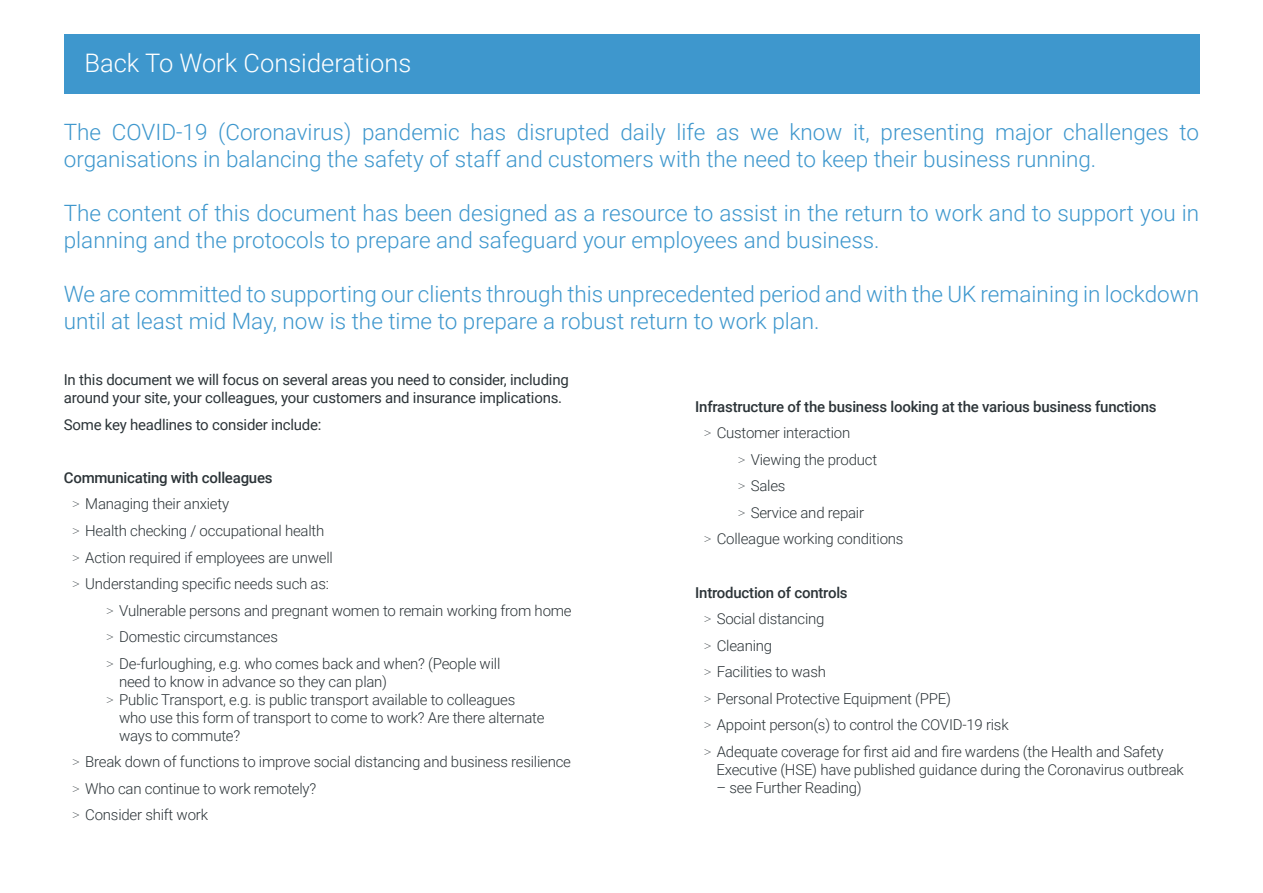
<style>
.page{position:relative;width:1263px;height:893px;background:#fff}
.page>*{position:absolute;margin:0;border:0;box-sizing:border-box;transform-origin:0 0}
.t1{font:300 25.5px "Roboto";color:#fff}
.t2{font:300 22.5px/27px "Roboto";color:#3e97cd}
.t3{font:300 15px/18px "Roboto";letter-spacing:-.015em;color:#2c3438}
.t4{font:15px/18px "Roboto";letter-spacing:-.015em;color:#2c3438}
.t5{font:500 15px "Roboto";letter-spacing:-.015em;color:#2c3438}
.s1{font-weight:100}
</style>
<div class="page">
<div style="left:64px;top:34px;width:1135px;height:60px;background:#3e97cd"></div>
<p class="t1" style="left:84px;top:45px;width:328px">Back To Work Considerations</p>
<p class="t2" style="left:64px;top:118px;width:1137px">The COVID-19 (Coronavirus) pandemic has disrupted daily life as we know it, presenting major challenges to organisations in balancing the safety of staff and customers with the need to keep their business running.</p>
<p class="t2" style="left:64px;top:199px;width:1137px">The content of this document has been designed as a resource to assist in the return to work and to support you in planning and the protocols to prepare and safeguard your employees and business.</p>
<p class="t2" style="left:64px;top:280px;width:1137px">We are committed to supporting our clients through this unprecedented period and with the UK remaining in lockdown until at least mid May, now is the time to prepare a robust return to work plan.</p>
<p class="t4" style="left:64px;top:371px;width:506px">In this document we will focus on several areas you need to consider, including around your site, your colleagues, your customers and insurance implications.</p>
<p class="t4" style="left:64px;top:415px;width:259px">Some key headlines to consider include:</p>
<p class="t5" style="left:64px;top:467px;width:210px">Communicating with colleagues</p>
<p class="t3" style="left:72px;top:495px;width:158px"><span class="s1">&gt;</span> Managing their anxiety</p>
<p class="t3" style="left:72px;top:521px;width:254px"><span class="s1">&gt;</span> Health checking / occupational health</p>
<p class="t3" style="left:72px;top:548px;width:262px"><span class="s1">&gt;</span> Action required if employees are unwell</p>
<p class="t3" style="left:72px;top:574px;width:258px"><span class="s1">&gt;</span> Understanding specific needs such as:</p>
<p class="t3" style="left:106px;top:601px;width:467px"><span class="s1">&gt;</span> Vulnerable persons and pregnant women to remain working from home</p>
<p class="t3" style="left:106px;top:627px;width:173px"><span class="s1">&gt;</span> Domestic circumstances</p>
<p class="t3" style="left:119px;top:654px;width:383px;text-indent:-13px"><span class="s1">&gt;</span> De-furloughing, e.g. who comes back and when? (People will need to know in advance so they can plan)</p>
<p class="t3" style="left:119px;top:690px;width:427px;text-indent:-13px"><span class="s1">&gt;</span> Public Transport, e.g. is public transport available to colleagues who use this form of transport to come to work? Are there alternate ways to commute?</p>
<p class="t3" style="left:72px;top:752px;width:500px"><span class="s1">&gt;</span> Break down of functions to improve social distancing and business resilience</p>
<p class="t3" style="left:72px;top:779px;width:246px"><span class="s1">&gt;</span> Who can continue to work remotely?</p>
<p class="t3" style="left:72px;top:805px;width:137px"><span class="s1">&gt;</span> Consider shift work</p>
<p class="t5" style="left:695px;top:396px;width:463px">Infrastructure of the business looking at the various business functions</p>
<p class="t3" style="left:704px;top:424px;width:148px"><span class="s1">&gt;</span> Customer interaction</p>
<p class="t3" style="left:738px;top:450px;width:141px"><span class="s1">&gt;</span> Viewing the product</p>
<p class="t3" style="left:738px;top:477px;width:49px"><span class="s1">&gt;</span> Sales</p>
<p class="t3" style="left:738px;top:503px;width:128px"><span class="s1">&gt;</span> Service and repair</p>
<p class="t3" style="left:704px;top:530px;width:201px"><span class="s1">&gt;</span> Colleague working conditions</p>
<p class="t5" style="left:695px;top:582px;width:154px">Introduction of controls</p>
<p class="t3" style="left:704px;top:609px;width:122px"><span class="s1">&gt;</span> Social distancing</p>
<p class="t3" style="left:704px;top:636px;width:70px"><span class="s1">&gt;</span> Cleaning</p>
<p class="t3" style="left:704px;top:662px;width:124px"><span class="s1">&gt;</span> Facilities to wash</p>
<p class="t3" style="left:704px;top:689px;width:249px"><span class="s1">&gt;</span> Personal Protective Equipment (PPE)</p>
<p class="t3" style="left:704px;top:715px;width:306px"><span class="s1">&gt;</span> Appoint person(s) to control the COVID-19 risk</p>
<p class="t3" style="left:716px;top:742px;width:469px;text-indent:-13px"><span class="s1">&gt;</span> Adequate coverage for first aid and fire wardens (the Health and Safety<br>Executive (HSE) have published guidance during the Coronavirus outbreak</p>
<p class="t3" style="left:716px;top:778px;width:147px">– see Further Reading)</p>
</div>
